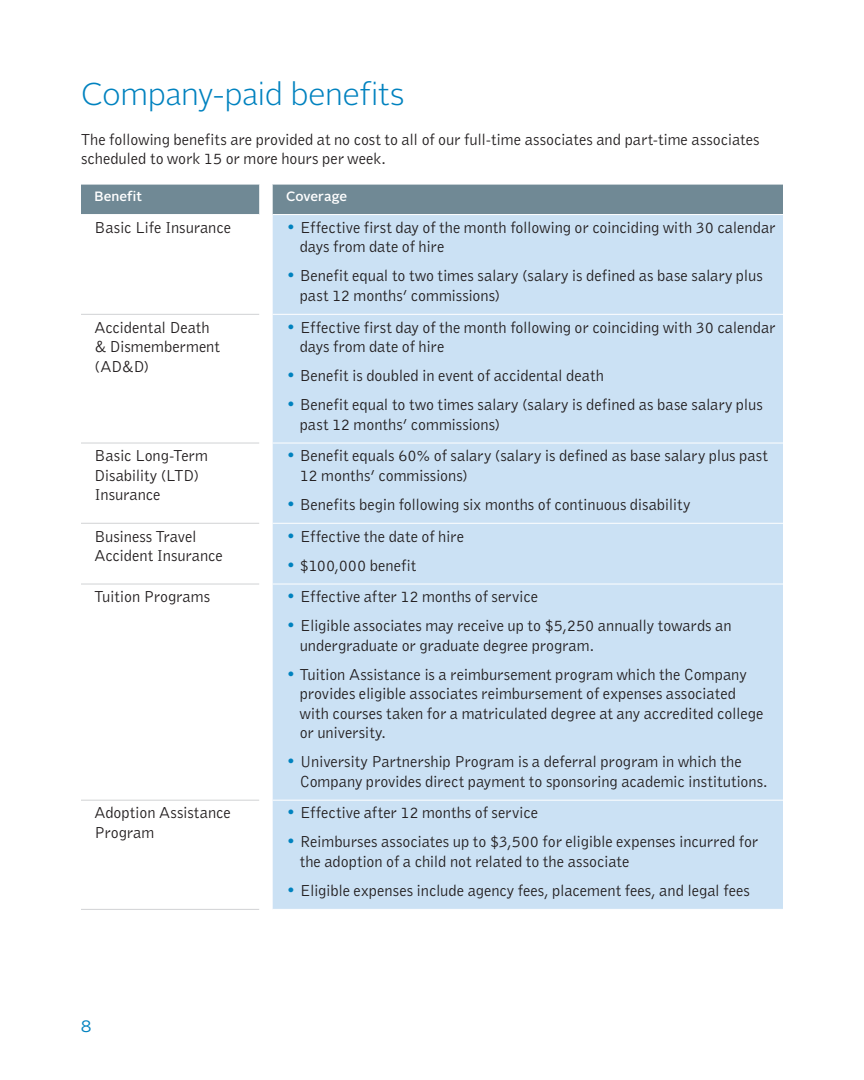
<style>
.page{position:relative;width:864px;height:1080px;background:#fff}
.page>*{position:absolute;margin:0;border:0;box-sizing:border-box;transform-origin:0 0}
.BODYCOPY_headline{font:300 31.5px "Alright Sans";letter-spacing:-.015em;color:#0082bf}
.BODYCOPY_body{font:16.5px/19.5px "Bell Gothic";letter-spacing:-.005em;color:#231f20}
.Chart_Body{font:16.5px/19.5px "Bell Gothic";letter-spacing:-.005em;color:#231f20}
.Intro_Text{font:16.5px "Alright Sans";color:#0082bf}
.Chart_Section_Header{font:500 13.5px "Alright Sans";letter-spacing:.005em;color:#fff}
.s1{color:#0082bf}
</style>
<div class="page">
<div style="left:81px;top:184px;width:702px;height:31px;background:#708995"></div>
<div style="left:273px;top:215px;width:510px;height:694px;background:#cbe1f4"></div>
<hr style="left:81px;top:314px;width:178px;height:1px;background:#d1d2d4">
<hr style="left:81px;top:443px;width:178px;height:1px;background:#d1d2d4">
<hr style="left:81px;top:523px;width:178px;height:1px;background:#d1d2d4">
<hr style="left:81px;top:584px;width:178px;height:1px;background:#d1d2d4">
<hr style="left:273px;top:314px;width:510px;height:1px;background:#fff">
<hr style="left:273px;top:443px;width:510px;height:1px;background:#fff">
<hr style="left:273px;top:523px;width:510px;height:1px;background:#fff">
<hr style="left:273px;top:584px;width:510px;height:1px;background:#fff">
<hr style="left:81px;top:184px;width:178px;height:1px;background:#fff">
<hr style="left:273px;top:184px;width:510px;height:1px;background:#fff">
<hr style="left:81px;top:800px;width:178px;height:1px;background:#d1d2d4">
<hr style="left:81px;top:909px;width:178px;height:1px;background:#d1d2d4">
<hr style="left:273px;top:800px;width:510px;height:1px;background:#fff">
<hr style="left:81px;top:214px;width:178px;height:1px;background:#fff">
<hr style="left:273px;top:214px;width:510px;height:1px;background:#fff">
<p class="BODYCOPY_headline" style="left:81px;top:73px;width:325px">Company-paid benefits</p>
<p class="BODYCOPY_body" style="left:81px;top:129px;width:680px">The following benefits are provided at no cost to all of our full-time associates and part-time associates scheduled to work 15 or more hours per week.</p>
<p class="Chart_Section_Header" style="left:94px;top:187px;width:49px">Benefit</p>
<p class="Chart_Section_Header" style="left:286px;top:187px;width:63px">Coverage</p>
<p class="Chart_Body" style="left:94px;top:217px;width:138px">Basic Life Insurance</p>
<p class="BODYCOPY_body" style="left:300px;top:217px;width:477px;text-indent:-14px"><span class="s1">•</span> Effective first day of the month following or coinciding with 30 calendar days from date of hire</p>
<p class="BODYCOPY_body" style="left:300px;top:266px;width:465px;text-indent:-14px"><span class="s1">•</span> Benefit equal to two times salary (salary is defined as base salary plus past 12 months’ commissions)</p>
<p class="Chart_Body" style="left:95px;top:317px;width:127px">Accidental Death &amp; Dismemberment (AD&amp;D)</p>
<p class="BODYCOPY_body" style="left:300px;top:317px;width:477px;text-indent:-14px"><span class="s1">•</span> Effective first day of the month following or coinciding with 30 calendar days from date of hire</p>
<p class="BODYCOPY_body" style="left:286px;top:365px;width:319px"><span class="s1">•</span> Benefit is doubled in event of accidental death</p>
<p class="BODYCOPY_body" style="left:300px;top:394px;width:465px;text-indent:-14px"><span class="s1">•</span> Benefit equal to two times salary (salary is defined as base salary plus past 12 months’ commissions)</p>
<p class="Chart_Body" style="left:95px;top:446px;width:115px">Basic Long-Term<br>Disability (LTD)<br>Insurance</p>
<p class="BODYCOPY_body" style="left:300px;top:446px;width:470px;text-indent:-14px"><span class="s1">•</span> Benefit equals 60% of salary (salary is defined as base salary plus past<br>12 months’ commissions)</p>
<p class="BODYCOPY_body" style="left:286px;top:494px;width:406px"><span class="s1">•</span> Benefits begin following six months of continuous disability</p>
<p class="Chart_Body" style="left:95px;top:526px;width:130px">Business Travel<br>Accident Insurance</p>
<p class="BODYCOPY_body" style="left:286px;top:526px;width:179px"><span class="s1">•</span> Effective the date of hire</p>
<p class="BODYCOPY_body" style="left:286px;top:555px;width:132px"><span class="s1">•</span> $100,000 benefit</p>
<p class="Chart_Body" style="left:95px;top:587px;width:117px">Tuition Programs</p>
<p class="BODYCOPY_body" style="left:286px;top:587px;width:253px"><span class="s1">•</span> Effective after 12 months of service</p>
<p class="BODYCOPY_body" style="left:300px;top:616px;width:433px;text-indent:-14px"><span class="s1">•</span> Eligible associates may receive up to $5,250 annually towards an undergraduate or graduate degree program.</p>
<p class="BODYCOPY_body" style="left:300px;top:664px;width:465px;text-indent:-14px"><span class="s1">•</span> Tuition Assistance is a reimbursement program which the Company provides eligible associates reimbursement of expenses associated with courses taken for a matriculated degree at any accredited college or university.</p>
<p class="BODYCOPY_body" style="left:300px;top:752px;width:470px;text-indent:-14px"><span class="s1">•</span> University Partnership Program is a deferral program in which the<br>Company provides direct payment to sponsoring academic institutions.</p>
<p class="Chart_Body" style="left:95px;top:803px;width:138px">Adoption Assistance<br>Program</p>
<p class="BODYCOPY_body" style="left:286px;top:803px;width:253px"><span class="s1">•</span> Effective after 12 months of service</p>
<p class="BODYCOPY_body" style="left:300px;top:832px;width:460px;text-indent:-14px"><span class="s1">•</span> Reimburses associates up to $3,500 for eligible expenses incurred for the adoption of a child not related to the associate</p>
<p class="BODYCOPY_body" style="left:286px;top:880px;width:465px"><span class="s1">•</span> Eligible expenses include agency fees, placement fees, and legal fees</p>
<p class="Intro_Text" style="left:81px;top:1015px;width:12px">8</p>
</div>
